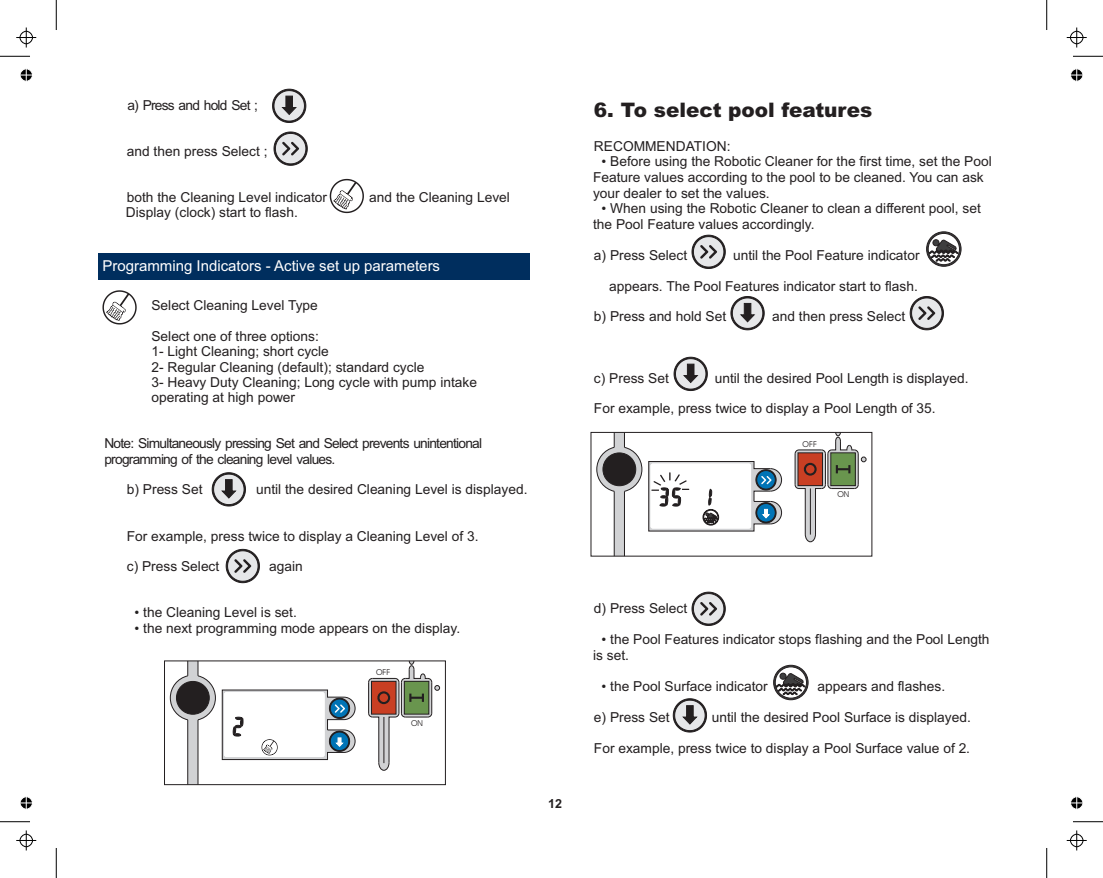
<style>
.page{position:relative;width:1103px;height:878px;background:#fff}
.page>*{position:absolute;margin:0;border:0;box-sizing:border-box;transform-origin:0 0}
.t1{font:italic 900 20px "Arial";color:#231f20}
.t2{font:15px "Arial";color:#fff}
.t3{font:13.75px/15.4px "Arial";color:#231f20}
.t4{font:13.75px/15.4px "Arial";letter-spacing:-.055em;color:#231f20}
.t5{font:700 12.5px "Arial";color:#231f20}
.t6{font:8.25px "Avant Garde IT Cby BT";color:#231f20}
.s1{font-family:"Gill Sans Std"}
</style>
<div class="page">
<div style="left:164px;top:660px;width:282px;height:125px;border:1px solid #231f20"></div>
<svg style="left:368px;top:660px;width:72px;height:111px"></svg>
<svg style="left:169px;top:661px;width:187px;height:123px"></svg>
<svg style="left:673px;top:356px;width:35px;height:35px"></svg>
<svg style="left:596px;top:434px;width:46px;height:120px"></svg>
<svg style="left:794px;top:431px;width:72px;height:111px"></svg>
<div style="left:603px;top:453px;width:32px;height:32px;background:#231f20;border-radius:50%"></div>
<div style="left:602px;top:452px;width:34px;height:34px;border:1px solid #231f20;border-radius:50%"></div>
<svg style="left:648px;top:461px;width:134px;height:71px"></svg>
<svg style="left:691px;top:591px;width:35px;height:35px"></svg>
<svg style="left:773px;top:665px;width:35px;height:35px"></svg>
<svg style="left:672px;top:698px;width:35px;height:35px"></svg>
<svg style="left:926px;top:231px;width:35px;height:35px"></svg>
<svg style="left:909px;top:296px;width:35px;height:35px"></svg>
<svg style="left:730px;top:296px;width:35px;height:35px"></svg>
<svg style="left:691px;top:234px;width:35px;height:35px"></svg>
<svg style="left:330px;top:179px;width:34px;height:34px"></svg>
<svg style="left:272px;top:88px;width:36px;height:78px"></svg>
<div style="left:98px;top:253px;width:431px;height:26px;background:#002e5e"></div>
<svg style="left:102px;top:290px;width:35px;height:34px"></svg>
<svg style="left:225px;top:548px;width:35px;height:35px"></svg>
<svg style="left:211px;top:472px;width:35px;height:35px"></svg>
<hr style="left:0;top:821px;width:30px;height:1px;background:#000">
<hr style="left:56px;top:848px;width:1px;height:30px;background:#000">
<hr style="left:0;top:56px;width:30px;height:1px;background:#000">
<hr style="left:56px;top:0;width:1px;height:30px;background:#000">
<hr style="left:1072px;top:56px;width:30px;height:1px;background:#000">
<hr style="left:1046px;top:0;width:1px;height:30px;background:#000">
<hr style="left:1072px;top:821px;width:30px;height:1px;background:#000">
<hr style="left:1046px;top:848px;width:1px;height:30px;background:#000">
<svg style="left:16px;top:830px;width:20px;height:20px"></svg>
<svg style="left:16px;top:28px;width:20px;height:20px"></svg>
<svg style="left:1066px;top:28px;width:20px;height:20px"></svg>
<svg style="left:1066px;top:830px;width:20px;height:20px"></svg>
<svg style="left:20px;top:796px;width:13px;height:14px"></svg>
<svg style="left:20px;top:68px;width:13px;height:14px"></svg>
<svg style="left:1070px;top:68px;width:13px;height:14px"></svg>
<svg style="left:1070px;top:796px;width:13px;height:14px"></svg>
<p class="t4" style="left:127px;top:98px;width:132px">a) Press and hold Set ;</p>
<p class="t3" style="left:127px;top:144px;width:142px">and then press Select ;</p>
<p class="t3" style="left:127px;top:190px;width:202px">both the Cleaning Level indicator</p>
<p class="t3" style="left:369px;top:190px;width:142px">and the Cleaning Level</p>
<p class="t3" style="left:126px;top:206px;width:173px">Display (clock) start to flash.</p>
<p class="t2" style="left:102px;top:260px;width:339px">Programming Indicators - Active set up parameters</p>
<p class="t3" style="left:151px;top:299px;width:168px">Select Cleaning Level Type</p>
<p class="t3" style="left:151px;top:329px;width:327px">Select one of three options:<br>1- Light Cleaning; short cycle<br>2- Regular Cleaning (default); standard cycle<br>3- Heavy Duty Cleaning; Long cycle with pump intake operating at high power</p>
<p class="t4" style="left:104px;top:437px;width:379px">Note: Simultaneously pressing Set and Select prevents unintentional programming of the cleaning level values.</p>
<p class="t3" style="left:127px;top:483px;width:77px">b) Press Set</p>
<p class="t3" style="left:256px;top:483px;width:273px">until the desired Cleaning Level is displayed.</p>
<p class="t3" style="left:127px;top:529px;width:353px">For example, press twice to display a Cleaning Level of 3.</p>
<p class="t3" style="left:127px;top:560px;width:94px">c) Press Select</p>
<p class="t3" style="left:269px;top:560px;width:35px">again</p>
<p class="t3" style="left:134px;top:606px;width:164px"><span class="s1">•</span> the Cleaning Level is set.</p>
<p class="t3" style="left:134px;top:622px;width:327px"><span class="s1">•</span> the next programming mode appears on the display.</p>
<p class="t6" style="left:376px;top:669px;width:16px">OFF</p>
<p class="t6" style="left:411px;top:719px;width:13px">ON</p>
<p class="t5" style="left:548px;top:799px;width:15px">12</p>
<h1 class="t1" style="left:594px;top:103px;width:280px">6. To select pool features</h1>
<p class="t3" style="left:594px;top:140px;width:138px">RECOMMENDATION:</p>
<p class="t3" style="left:593px;top:155px;width:400px;text-indent:9px"><span class="s1">•</span> Before using the Robotic Cleaner for the first time, set the Pool<br>Feature values according to the pool to be cleaned. You can ask your dealer to set the values.</p>
<p class="t3" style="left:593px;top:202px;width:389px;line-height:15.9px;text-indent:9px"><span class="s1">•</span> When using the Robotic Cleaner to clean a different pool, set the Pool Feature values accordingly.</p>
<p class="t3" style="left:594px;top:248px;width:95px">a) Press Select</p>
<p class="t3" style="left:733px;top:248px;width:188px">until the Pool Feature indicator</p>
<p class="t3" style="left:609px;top:279px;width:310px">appears. The Pool Features indicator start to flash.</p>
<p class="t3" style="left:594px;top:310px;width:134px">b) Press and hold Set</p>
<p class="t3" style="left:772px;top:310px;width:134px">and then press Select</p>
<p class="t3" style="left:594px;top:371px;width:76px">c) Press Set</p>
<p class="t3" style="left:714px;top:371px;width:255px">until the desired Pool Length is displayed.</p>
<p class="t3" style="left:594px;top:402px;width:343px">For example, press twice to display a Pool Length of 35.</p>
<p class="t6" style="left:802px;top:440px;width:16px">OFF</p>
<p class="t6" style="left:837px;top:491px;width:13px">ON</p>
<p class="t3" style="left:594px;top:602px;width:95px">d) Press Select</p>
<p class="t3" style="left:593px;top:632px;width:398px;line-height:15.9px;text-indent:9px"><span class="s1">•</span> the Pool Features indicator stops flashing and the Pool Length is set.</p>
<p class="t3" style="left:601px;top:679px;width:168px"><span class="s1">•</span> the Pool Surface indicator</p>
<p class="t3" style="left:817px;top:679px;width:129px">appears and flashes.</p>
<p class="t3" style="left:594px;top:710px;width:77px">e) Press Set</p>
<p class="t3" style="left:711px;top:710px;width:261px">until the desired Pool Surface is displayed.</p>
<p class="t3" style="left:594px;top:741px;width:377px">For example, press twice to display a Pool Surface value of 2.</p>
</div>
